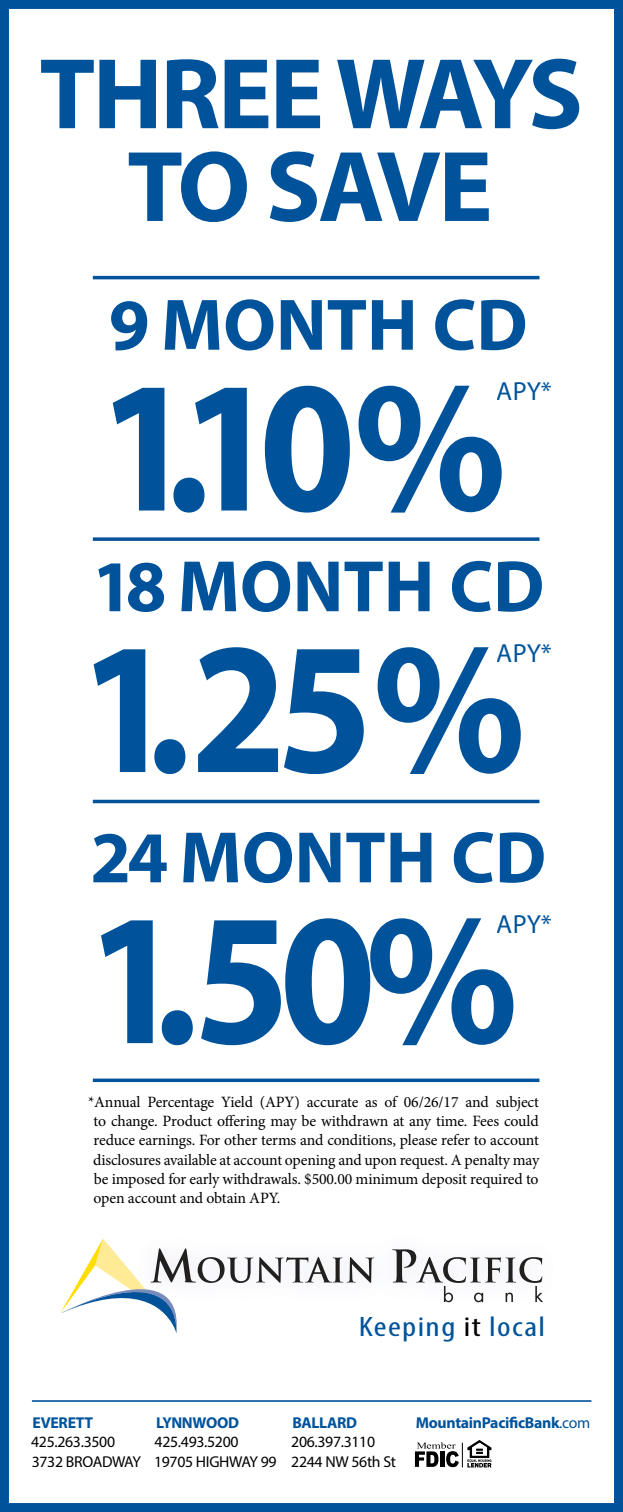
<style>
.page{position:relative;width:623px;height:1512px;background:#fff}
.page>*{position:absolute;margin:0;border:0;box-sizing:border-box;transform-origin:0 0}
.t1{font:700 188.83px "Myriad Pro";color:#00539b;scale:.92 1}
.t2{font:700 101.5px/92.8px "Myriad Pro";letter-spacing:-.025em;color:#00539b;text-align:center}
.t3{font:700 73.5px "Myriad Pro";color:#00539b}
.t4{font:condensed 28.18px "Myriad Pro";letter-spacing:.04em;color:#00539b;scale:1.25 1}
.t5{font:26.25px "Myriad Pro";letter-spacing:-.005em;color:#00539b}
.t6{font:15.75px/19.2px "Minion Pro";letter-spacing:-.01em;color:#000;text-align:justify}
.t7{font:15.75px/19.2px "Myriad Pro";letter-spacing:-.02em;color:#000}
.t8{font:700 15.75px "Myriad Pro";letter-spacing:-.02em;color:#00539b}
.s1{color:#000}
.s2{font-weight:400}
</style>
<div class="page">
<div style="left:0;top:0;width:622px;height:1512px;border:9px solid #00539b"></div>
<svg style="left:392px;top:1249px;width:150px;height:53px"></svg>
<svg style="left:60px;top:1239px;width:314px;height:95px"></svg>
<svg style="left:414px;top:1440px;width:77px;height:27px"></svg>
<hr style="left:32px;top:1400px;width:559px;height:2px;background:#00539b">
<svg style="left:93px;top:537px;width:446px;height:4px;background:#1f68a7"></svg>
<hr style="left:93px;top:1079px;width:446px;height:3px;background:#00539b">
<hr style="left:93px;top:800px;width:446px;height:3px;background:#00539b">
<hr style="left:93px;top:276px;width:446px;height:3px;background:#00539b">
<h2 class="t2" style="left:40px;top:44px;width:544px">THREE WAYS<br>TO SAVE</h2>
<h3 class="t3" style="left:109px;top:277px;width:420px">9 MONTH CD</h3>
<h1 class="t1" style="left:98px;top:324px;width:445px">1.10%</h1>
<h3 class="t5" style="left:496px;top:375px;width:56px">APY*</h3>
<h3 class="t3" style="left:92px;top:539px;width:453px">18 MONTH CD</h3>
<h1 class="t1" style="left:79px;top:585px;width:486px">1.25%</h1>
<h3 class="t5" style="left:496px;top:637px;width:56px">APY*</h3>
<h3 class="t3" style="left:90px;top:810px;width:457px">24 MONTH CD</h3>
<h1 class="t1" style="left:86px;top:856px;width:470px">1.50%</h1>
<h3 class="t5" style="left:496px;top:908px;width:56px">APY*</h3>
<p class="t6" style="left:93px;top:1092px;width:447px;text-indent:-5px">*Annual Percentage Yield (APY) accurate as of 06/26/17 and subject to change. Product offering may be withdrawn at any time. Fees could reduce earnings. For other terms and conditions, please refer to account disclosures available at account opening and upon request. A penalty may be imposed for early withdrawals. $500.00 minimum deposit required to open account and obtain APY.</p>
<h3 class="t4" style="left:358px;top:1310px;width:151px">Keeping <span class="s1">it</span> local</h3>
<p class="t8" style="left:33px;top:1413px;width:62px">EVERETT</p>
<p class="t7" style="left:31px;top:1432px;width:111px">425.263.3500<br>3732 BROADWAY</p>
<p class="t8" style="left:156px;top:1413px;width:84px">LYNNWOOD</p>
<p class="t8" style="left:415px;top:1413px;width:176px">MountainPacificBank<span class="s2">.com</span></p>
<p class="t7" style="left:154px;top:1432px;width:124px">425.493.5200<br>19705 HIGHWAY 99</p>
<p class="t8" style="left:292px;top:1413px;width:66px">BALLARD</p>
<p class="t7" style="left:291px;top:1432px;width:106px">206.397.3110<br>2244 NW 56th St</p>
</div>
